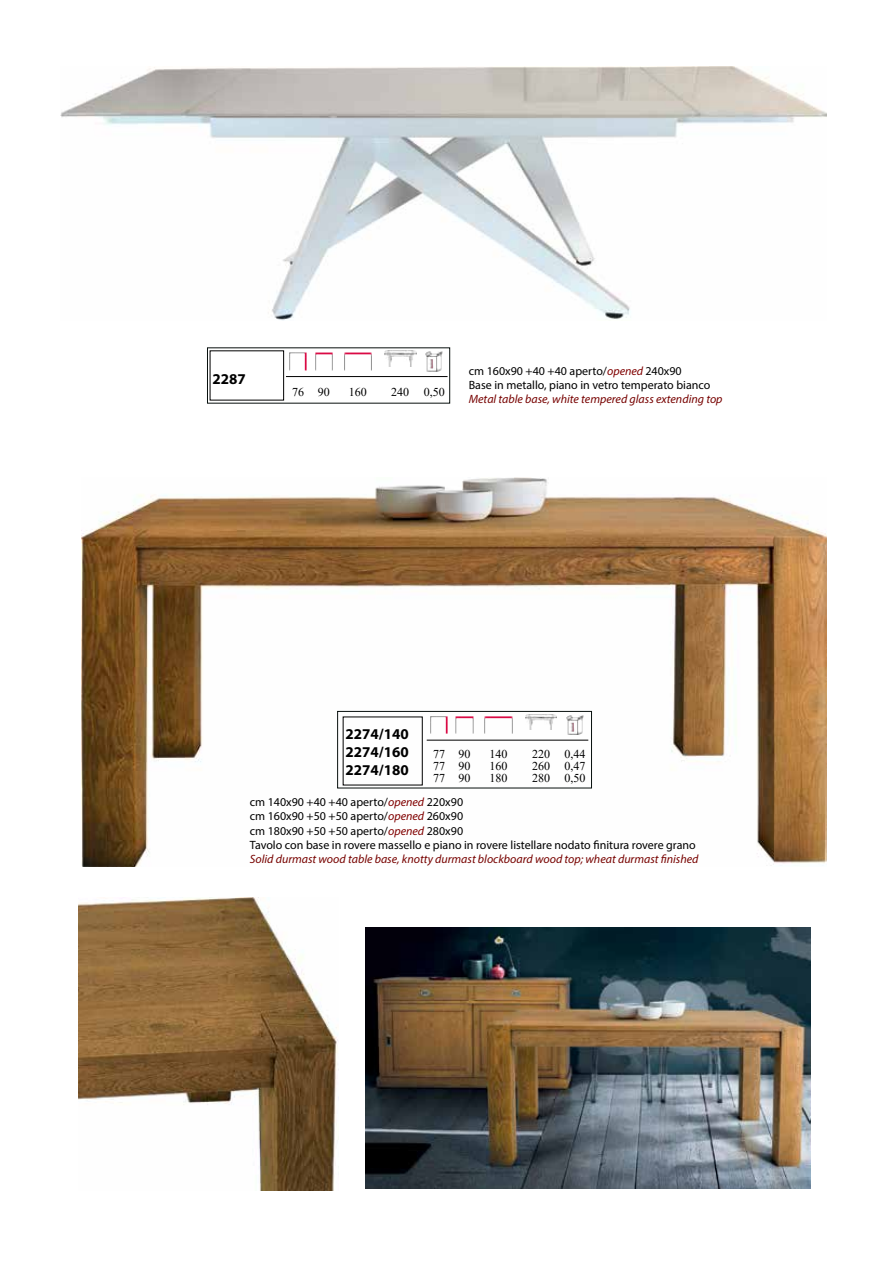
<style>
.page{position:relative;width:893px;height:1263px;background:#fff}
.page>*{position:absolute;margin:0;border:0;box-sizing:border-box;transform-origin:0 0}
.t1{font:700 15px/18px "Myriad Pro";color:#000;text-align:justify}
.t2{font:12px/14.4px "Myriad Pro";color:#000}
.t3{font:italic 12px "Myriad Pro";color:#770200}
.t4{font:12px/12px "Times New Roman";color:#000;text-align:justify}
.s1{font-style:italic;color:#800000}
</style>
<div class="page">
<img style="left:82px;top:477px;width:744px;height:389px">
<img style="left:61px;top:67px;width:765px;height:253px">
<img style="left:78px;top:898px;width:260px;height:292px">
<img style="left:289px;top:352px;width:18px;height:19px">
<img style="left:315px;top:352px;width:18px;height:19px">
<img style="left:344px;top:352px;width:28px;height:19px">
<img style="left:385px;top:351px;width:31px;height:15px">
<hr style="left:286px;top:376px;width:162px;height:1px;background:#000">
<img style="left:425px;top:351px;width:18px;height:21px">
<div style="left:337px;top:711px;width:255px;height:77px;border:1px solid #08100e"></div>
<img style="left:483px;top:714px;width:31px;height:22px">
<img style="left:525px;top:714px;width:32px;height:16px">
<img style="left:564px;top:714px;width:22px;height:22px">
<img style="left:428px;top:714px;width:22px;height:22px">
<img style="left:454px;top:714px;width:21px;height:22px">
<hr style="left:427px;top:740px;width:161px;height:1px;background:#000">
<img style="left:365px;top:927px;width:446px;height:261px">
<p class="t1" style="left:212px;top:369px;width:35px">2287</p>
<p class="t4" style="left:292px;top:385px;width:39px">76 90</p>
<p class="t4" style="left:349px;top:385px;width:19px">160</p>
<p class="t4" style="left:391px;top:385px;width:19px">240</p>
<p class="t4" style="left:424px;top:385px;width:22px">0,50</p>
<p class="t2" style="left:469px;top:363px;width:243px">cm 160x90 +40 +40 aperto/<span class="s1">opened</span> 240x90<br>Base in metallo, piano in vetro temperato bianco</p>
<p class="t3" style="left:469px;top:392px;width:255px">Metal table base, white tempered glass extending top</p>
<p class="t1" style="left:345px;top:724px;width:65px">2274/140<br>2274/160<br>2274/180</p>
<p class="t4" style="left:433px;top:748px;width:13px">77<br>77<br>77</p>
<p class="t4" style="left:458px;top:748px;width:13px">90<br>90<br>90</p>
<p class="t4" style="left:490px;top:748px;width:19px">140<br>160<br>180</p>
<p class="t4" style="left:532px;top:748px;width:19px">220<br>260<br>280</p>
<p class="t4" style="left:565px;top:748px;width:22px">0,44<br>0,47<br>0,50</p>
<p class="t2" style="left:250px;top:794px;width:447px">cm 140x90 +40 +40 aperto/<span class="s1">opened</span> 220x90<br>cm 160x90 +50 +50 aperto/<span class="s1">opened</span> 260x90<br>cm 180x90 +50 +50 aperto/<span class="s1">opened</span> 280x90<br>Tavolo con base in rovere massello e piano in rovere listellare nodato finitura rovere grano</p>
<p class="t3" style="left:250px;top:852px;width:450px">Solid durmast wood table base, knotty durmast blockboard wood top; wheat durmast finished</p>
</div>
